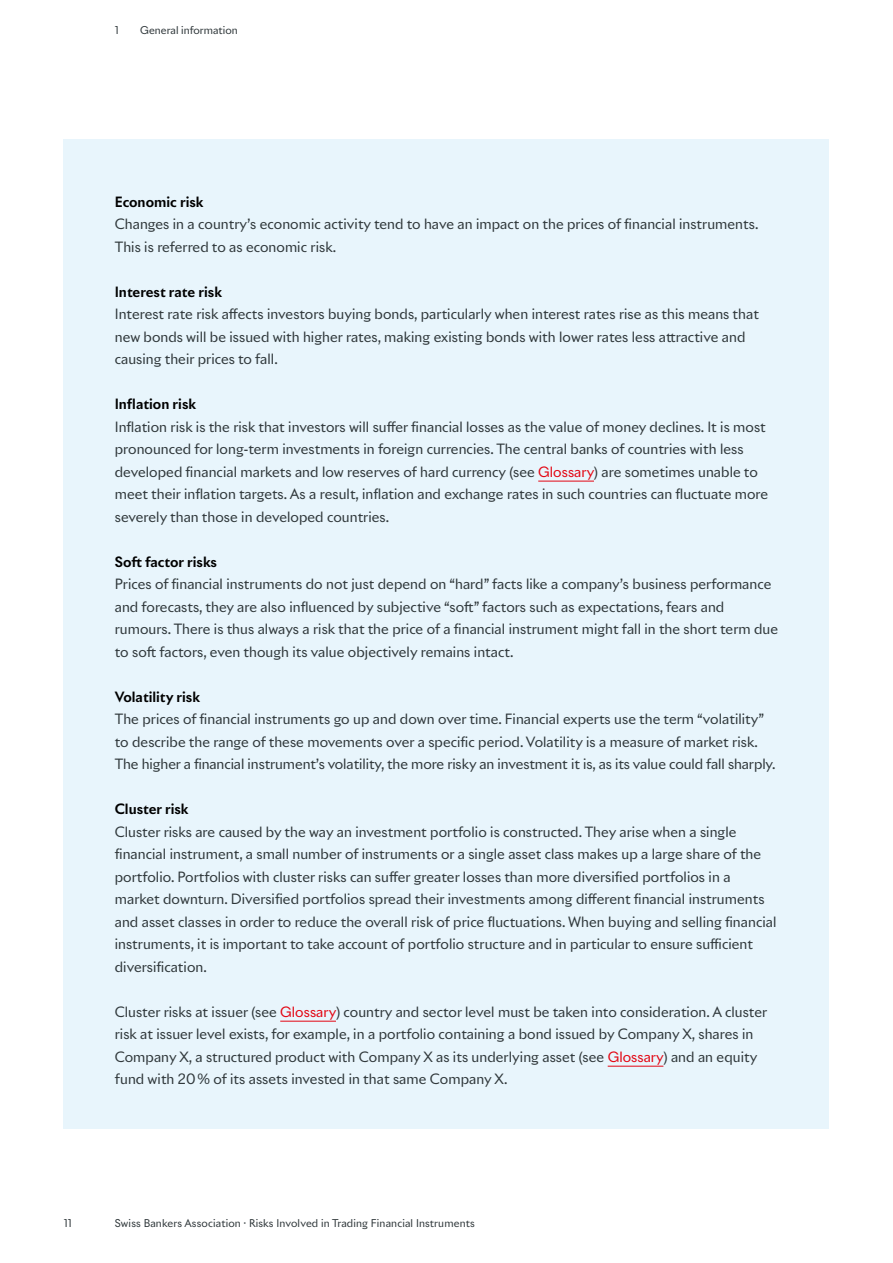
<style>
.page{position:relative;width:893px;height:1263px;background:#fff}
.page>*{position:absolute;margin:0;border:0;box-sizing:border-box;transform-origin:0 0}
.t1{font:13.8px/22.5px "Riviera Nights";letter-spacing:.005em;color:#30383b}
.t2{font:700 13.8px "Riviera Nights";color:#000}
.t3{font:10.5px "Riviera Nights";letter-spacing:.015em;color:#30383b}
.s1{color:#e30613}
</style>
<div class="page">
<div style="left:64px;top:139px;width:765px;height:990px;background:#e8f5fc"></div>
<hr style="left:538px;top:481px;width:56px;height:1px;background:#e30613">
<hr style="left:280px;top:1021px;width:56px;height:1px;background:#e30613">
<hr style="left:608px;top:1066px;width:55px;height:1px;background:#e30613">
<p class="t3" style="left:115px;top:23px;width:5px">1</p>
<p class="t3" style="left:140px;top:23px;width:99px">General information</p>
<p class="t2" style="left:115px;top:193px;width:90px">Economic risk</p>
<p class="t1" style="left:115px;top:213px;width:645px">Changes in a country’s economic activity tend to have an impact on the prices of financial instruments.<br>This is referred to as economic risk.</p>
<p class="t2" style="left:115px;top:283px;width:109px">Interest rate risk</p>
<p class="t1" style="left:115px;top:303px;width:646px">Interest rate risk affects investors buying bonds, particularly when interest rates rise as this means that new bonds will be issued with higher rates, making existing bonds with lower rates less attractive and causing their prices to fall.</p>
<p class="t2" style="left:115px;top:395px;width:83px">Inflation risk</p>
<p class="t1" style="left:115px;top:415px;width:655px">Inflation risk is the risk that investors will suffer financial losses as the value of money declines. It is most pronounced for long-term investments in foreign currencies. The central banks of countries with less developed financial markets and low reserves of hard currency (see <span class="s1">Glossary</span>) are sometimes unable to meet their inflation targets. As a result, inflation and exchange rates in such countries can fluctuate more severely than those in developed countries.</p>
<p class="t2" style="left:115px;top:553px;width:104px">Soft factor risks</p>
<p class="t1" style="left:115px;top:573px;width:665px">Prices of financial instruments do not just depend on “hard” facts like a company’s business performance and forecasts, they are also influenced by subjective “soft” factors such as expectations, fears and rumours. There is thus always a risk that the price of a financial instrument might fall in the short term due to soft factors, even though its value objectively remains intact.</p>
<p class="t2" style="left:115px;top:688px;width:87px">Volatility risk</p>
<p class="t1" style="left:115px;top:708px;width:662px">The prices of financial instruments go up and down over time. Financial experts use the term “volatility” to describe the range of these movements over a specific period. Volatility is a measure of market risk.<br>The higher a financial instrument’s volatility, the more risky an investment it is, as its value could fall sharply.</p>
<p class="t2" style="left:115px;top:800px;width:75px">Cluster risk</p>
<p class="t1" style="left:115px;top:820px;width:663px">Cluster risks are caused by the way an investment portfolio is constructed. They arise when a single financial instrument, a small number of instruments or a single asset class makes up a large share of the portfolio. Portfolios with cluster risks can suffer greater losses than more diversified portfolios in a market downturn. Diversified portfolios spread their investments among different financial instruments and asset classes in order to reduce the overall risk of price fluctuations. When buying and selling financial instruments, it is important to take account of portfolio structure and in particular to ensure sufficient diversification.</p>
<p class="t1" style="left:115px;top:1000px;width:654px">Cluster risks at issuer (see <span class="s1">Glossary</span>) country and sector level must be taken into consideration. A cluster risk at issuer level exists, for example, in a portfolio containing a bond issued by Company X, shares in Company X, a structured product with Company X as its underlying asset (see <span class="s1">Glossary</span>) and an equity fund with 20 % of its assets invested in that same Company X.</p>
<p class="t3" style="left:64px;top:1217px;width:10px">11</p>
<p class="t3" style="left:115px;top:1217px;width:361px">Swiss Bankers Association · Risks Involved in Trading Financial Instruments</p>
</div>
